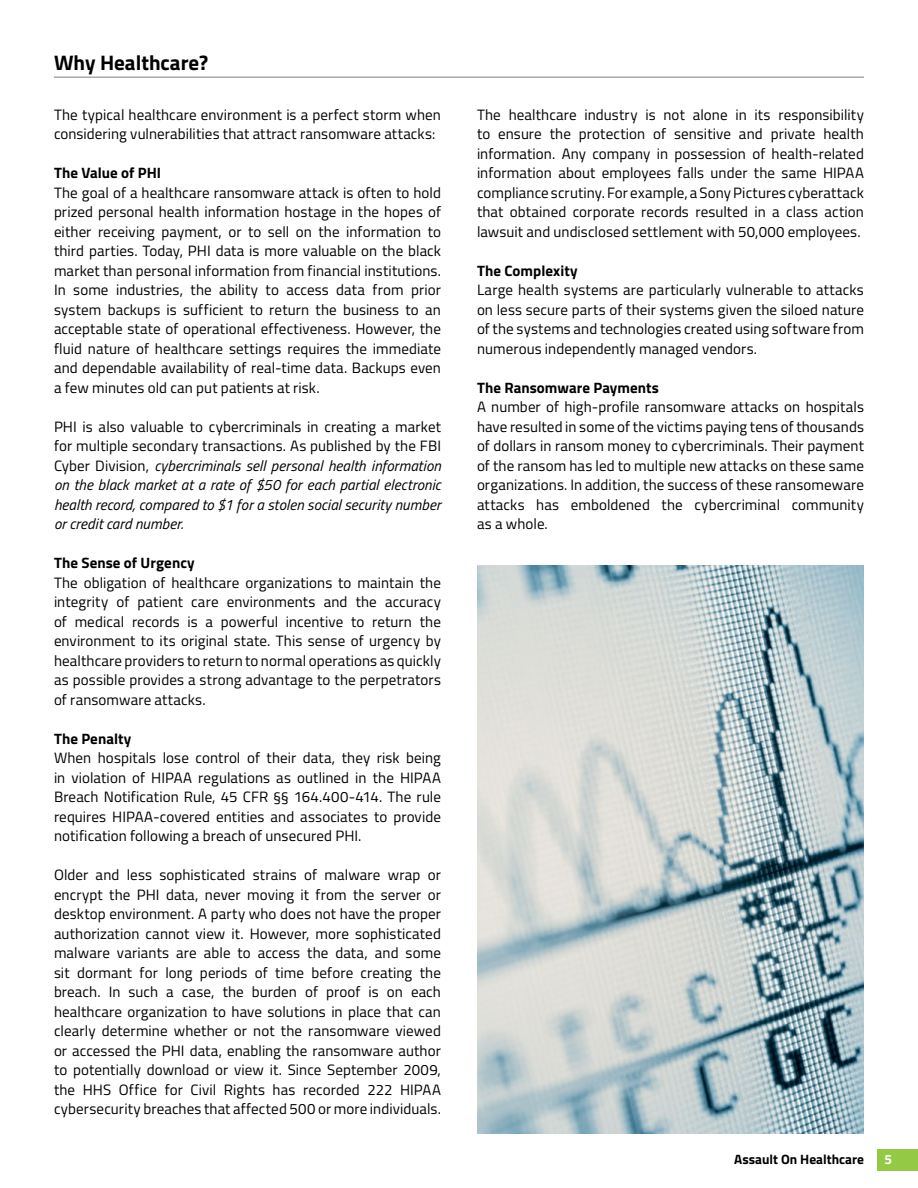
<style>
.page{position:relative;width:918px;height:1188px;background:#fff}
.page>*{position:absolute;margin:0;border:0;box-sizing:border-box;transform-origin:0 0}
.t1{font:700 21px "Titillium";color:#000}
.t2{font:15px/19.5px "Titillium";letter-spacing:.005em;color:#000;text-align:justify}
.t3{font:italic 15px/19.5px "Titillium";letter-spacing:.005em;color:#000;text-align:justify}
.t4{font:700 15px "Titillium";letter-spacing:.005em;color:#000}
.t5{font:700 13.5px "Titillium";color:#000}
.t6{font:700 13.5px "Titillium";color:#fff}
.s1{font-style:normal}
</style>
<div class="page">
<hr style="left:54px;top:76px;width:810px;height:2px;background:#a7a9ac">
<img style="left:477px;top:566px;width:387px;height:568px">
<div style="left:878px;top:1150px;width:40px;height:21px;background:#94c946"></div>
<h1 class="t1" style="left:54px;top:46px;width:156px">Why Healthcare?</h1>
<p class="t2" style="left:54px;top:104px;width:388px">The typical healthcare environment is a perfect storm when considering vulnerabilities that attract ransomware attacks:</p>
<p class="t4" style="left:54px;top:162px;width:109px">The Value of PHI</p>
<p class="t2" style="left:54px;top:182px;width:389px">The goal of a healthcare ransomware attack is often to hold prized personal health information hostage in the hopes of either receiving payment, or to sell on the information to third parties. Today, PHI data is more valuable on the black market than personal information from financial institutions.<br>In some industries, the ability to access data from prior system backups is sufficient to return the business to an acceptable state of operational effectiveness. However, the fluid nature of healthcare settings requires the immediate and dependable availability of real-time data. Backups even a few minutes old can put patients at risk.</p>
<p class="t3" style="left:54px;top:416px;width:389px"><span class="s1">PHI is also valuable to cybercriminals in creating a market for multiple secondary transactions. As published by the FBI Cyber Division,</span> cybercriminals sell personal health information on the black market at a rate of $50 for each partial electronic health record, compared to $1 for a stolen social security number or credit card number.</p>
<p class="t4" style="left:54px;top:551px;width:142px">The Sense of Urgency</p>
<p class="t2" style="left:54px;top:572px;width:389px">The obligation of healthcare organizations to maintain the integrity of patient care environments and the accuracy of medical records is a powerful incentive to return the environment to its original state. This sense of urgency by healthcare providers to return to normal operations as quickly as possible provides a strong advantage to the perpetrators of ransomware attacks.</p>
<p class="t4" style="left:54px;top:727px;width:79px">The Penalty</p>
<p class="t2" style="left:54px;top:747px;width:389px">When hospitals lose control of their data, they risk being in violation of HIPAA regulations as outlined in the HIPAA Breach Notification Rule, 45 CFR §§ 164.400-414. The rule requires HIPAA-covered entities and associates to provide notification following a breach of unsecured PHI.</p>
<p class="t2" style="left:54px;top:864px;width:389px">Older and less sophisticated strains of malware wrap or encrypt the PHI data, never moving it from the server or desktop environment. A party who does not have the proper authorization cannot view it. However, more sophisticated malware variants are able to access the data, and some sit dormant for long periods of time before creating the breach. In such a case, the burden of proof is on each healthcare organization to have solutions in place that can clearly determine whether or not the ransomware viewed or accessed the PHI data, enabling the ransomware author to potentially download or view it. Since September 2009, the HHS Office for Civil Rights has recorded 222 HIPAA cybersecurity breaches that affected 500 or more individuals.</p>
<p class="t2" style="left:477px;top:104px;width:389px">The healthcare industry is not alone in its responsibility to ensure the protection of sensitive and private health information. Any company in possession of health-related information about employees falls under the same HIPAA compliance scrutiny. For example, a Sony Pictures cyberattack that obtained corporate records resulted in a class action lawsuit and undisclosed settlement with 50,000 employees.</p>
<p class="t4" style="left:477px;top:259px;width:102px">The Complexity</p>
<p class="t2" style="left:477px;top:280px;width:389px">Large health systems are particularly vulnerable to attacks on less secure parts of their systems given the siloed nature of the systems and technologies created using software from numerous independently managed vendors.</p>
<p class="t4" style="left:477px;top:376px;width:183px">The Ransomware Payments</p>
<p class="t2" style="left:477px;top:397px;width:389px">A number of high-profile ransomware attacks on hospitals have resulted in some of the victims paying tens of thousands of dollars in ransom money to cybercriminals. Their payment of the ransom has led to multiple new attacks on these same organizations. In addition, the success of these ransomeware attacks has emboldened the cybercriminal community as a whole.</p>
<p class="t5" style="left:734px;top:1149px;width:131px">Assault On Healthcare</p>
<p class="t6" style="left:884px;top:1149px;width:9px">5</p>
</div>
